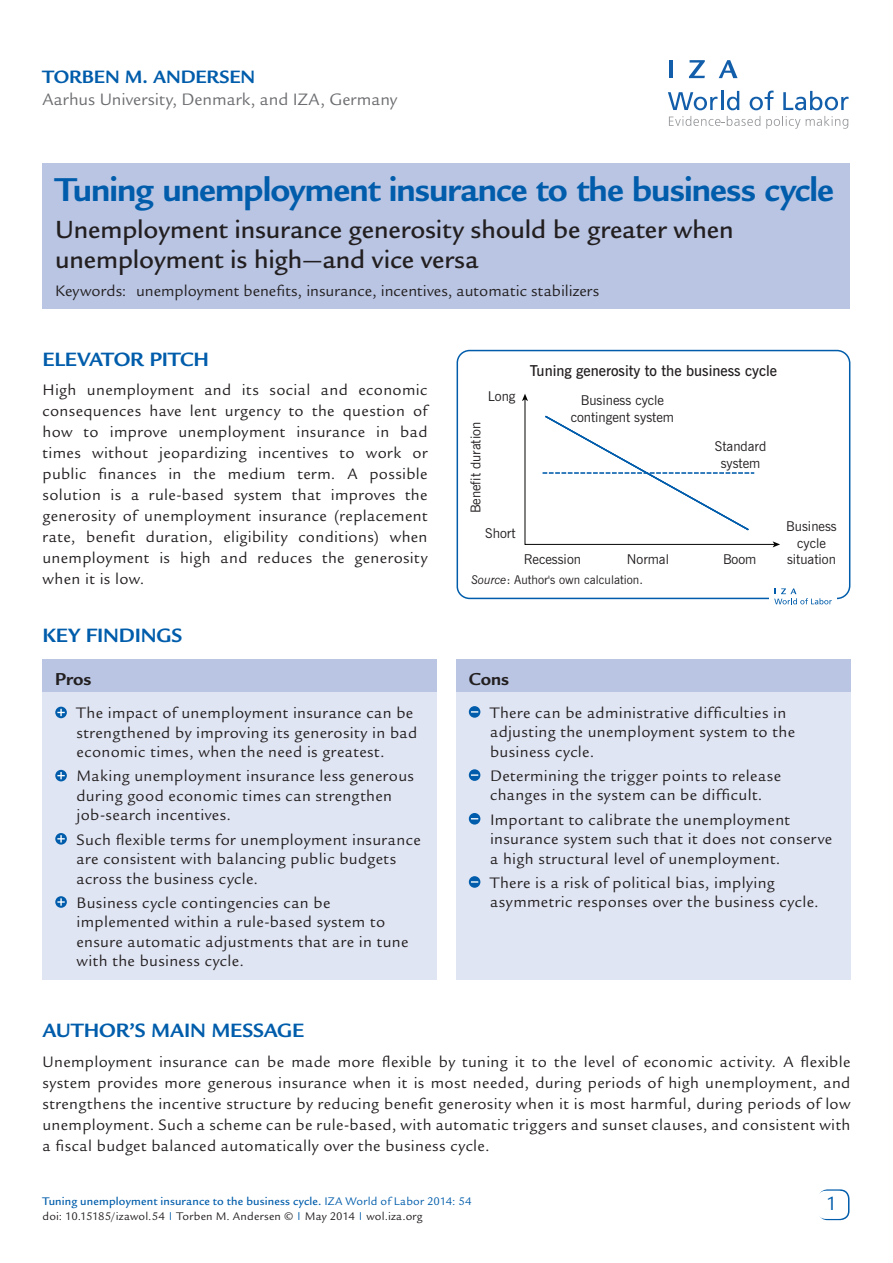
<style>
.page{position:relative;width:893px;height:1263px;background:#fff}
.page>*{position:absolute;margin:0;border:0;box-sizing:border-box;transform-origin:0 0}
.t1{font:700 36px "Legacy Sans Std";letter-spacing:-.025em;color:#015dab}
.t2{font:500 27px/30px "Legacy Sans Std";color:#231f20}
.t3{font:700 21px "Legacy Sans Std";letter-spacing:-.01em;color:#015dab}
.t4{font:21px "Legacy Sans Std";color:#015dab}
.t5{font:700 19.5px "Legacy Sans Std";letter-spacing:-.01em;color:#015dab}
.t6{font:700 18.75px "Legacy Sans Std";color:#231f20}
.t7{font:18px "Legacy Sans Std";color:#6c6d70}
.t8{font:16.5px/19.5px "Legacy Sans Std";letter-spacing:.025em;color:#231f20}
.t9{font:16.5px "Legacy Sans Std";letter-spacing:.005em;color:#231f20}
.t10{font:600 15px "News Gothic BT";color:#231f20}
.t11{font:13.5px/16.5px "News Gothic BT";color:#231f20;text-align:center}
.t12{font:12px/15px "Legacy Sans Std";letter-spacing:.015em;color:#231f20}
.t13{font:12px "News Gothic BT";letter-spacing:.005em;color:#231f20}
.s1{font-style:italic}
.s2{font-weight:500;color:#015dab}
.s3{color:#015dab}
</style>
<div class="page">
<div style="left:818px;top:1189px;width:31px;height:31px;border:2px solid #015dab;border-radius:9px"></div>
<div style="left:817px;top:1191px;width:30px;height:28px;background:#fff;border-radius:9px"></div>
<svg style="left:668px;top:91px;width:71px;height:19px"></svg>
<svg style="left:750px;top:91px;width:24px;height:19px"></svg>
<svg style="left:783px;top:91px;width:65px;height:19px"></svg>
<svg style="left:669px;top:116px;width:91px;height:10px"></svg>
<svg style="left:766px;top:116px;width:34px;height:13px"></svg>
<svg style="left:806px;top:116px;width:42px;height:13px"></svg>
<hr style="left:669px;top:60px;width:4px;height:18px;background:#125eaa">
<svg style="left:689px;top:60px;width:16px;height:18px"></svg>
<svg style="left:719px;top:60px;width:19px;height:18px"></svg>
<div style="left:456px;top:661px;width:394px;height:318px;background:#e0e5f3"></div>
<div style="left:43px;top:661px;width:394px;height:318px;background:#e0e5f3"></div>
<div style="left:43px;top:659px;width:394px;height:32px;background:#b9c5e3"></div>
<div style="left:456px;top:659px;width:394px;height:32px;background:#b9c5e3"></div>
<svg style="left:55px;top:707px;width:12px;height:11px"></svg>
<svg style="left:57px;top:709px;width:8px;height:7px"></svg>
<svg style="left:55px;top:770px;width:12px;height:11px"></svg>
<svg style="left:57px;top:772px;width:8px;height:7px"></svg>
<svg style="left:55px;top:833px;width:12px;height:12px"></svg>
<svg style="left:57px;top:835px;width:8px;height:7px"></svg>
<svg style="left:55px;top:896px;width:12px;height:12px"></svg>
<svg style="left:57px;top:898px;width:8px;height:8px"></svg>
<div style="left:469px;top:706px;width:11px;height:12px;background:#015dab;border-radius:50%"></div>
<svg style="left:471px;top:711px;width:7px;height:2px"></svg>
<div style="left:469px;top:769px;width:11px;height:12px;background:#015dab;border-radius:50%"></div>
<svg style="left:471px;top:774px;width:7px;height:2px"></svg>
<svg style="left:469px;top:813px;width:11px;height:11px"></svg>
<div style="left:469px;top:876px;width:11px;height:12px;background:#015dab;border-radius:50%"></div>
<svg style="left:471px;top:881px;width:7px;height:2px"></svg>
<div style="left:43px;top:163px;width:807px;height:146px;background:#b9c5e3"></div>
<div style="left:457px;top:350px;width:393px;height:249px;border:2px solid #015dab;border-radius:13px"></div>
<svg style="left:522px;top:394px;width:258px;height:153px"></svg>
<div style="left:769px;top:583px;width:68px;height:26px;background:#fff"></div>
<svg style="left:774px;top:588px;width:58px;height:16px"></svg>
<p class="t5" style="left:43px;top:66px;width:214px">Torben M. Andersen</p>
<p class="t7" style="left:43px;top:89px;width:356px">Aarhus University, Denmark, and IZA, Germany</p>
<h1 class="t1" style="left:55px;top:169px;width:780px">Tuning unemployment insurance to the business cycle</h1>
<h2 class="t2" style="left:55px;top:214px;width:680px">Unemployment insurance generosity should be greater when unemployment is high—and vice versa</h2>
<p class="t9" style="left:55px;top:282px;width:546px">Keywords: unemployment benefits, insurance, incentives, automatic stabilizers</p>
<p class="t3" style="left:43px;top:347px;width:168px">ELEVATOR PITCH</p>
<p class="t8" style="left:43px;top:380px;width:387px;line-height:21px;text-align:justify">High unemployment and its social and economic consequences have lent urgency to the question of how to improve unemployment insurance in bad times without jeopardizing incentives to work or public finances in the medium term. A possible solution is a rule-based system that improves the generosity of unemployment insurance (replacement rate, benefit duration, eligibility conditions) when unemployment is high and reduces the generosity when it is low.</p>
<p class="t3" style="left:43px;top:623px;width:140px">KEY FINDINGS</p>
<p class="t6" style="left:55px;top:669px;width:38px">Pros</p>
<p class="t8" style="left:77px;top:703px;width:342px">The impact of unemployment insurance can be strengthened by improving its generosity in bad economic times, when the need is greatest.</p>
<p class="t8" style="left:77px;top:767px;width:339px">Making unemployment insurance less generous during good economic times can strengthen job-search incentives.</p>
<p class="t8" style="left:77px;top:830px;width:346px">Such flexible terms for unemployment insurance are consistent with balancing public budgets across the business cycle.</p>
<p class="t8" style="left:77px;top:893px;width:333px">Business cycle contingencies can be implemented within a rule-based system to ensure automatic adjustments that are in tune with the business cycle.</p>
<p class="t11" style="left:467px;top:513px;width:93px;rotate:-90deg">Benefit duration</p>
<p class="t11" style="left:488px;top:388px;width:29px">Long</p>
<p class="t11" style="left:485px;top:525px;width:32px">Short</p>
<p class="t10" style="left:530px;top:361px;width:249px">Tuning generosity to the business cycle</p>
<p class="t11" style="left:571px;top:392px;width:105px">Business cycle contingent system</p>
<p class="t11" style="left:715px;top:438px;width:53px">Standard system</p>
<p class="t11" style="left:524px;top:551px;width:59px">Recession</p>
<p class="t11" style="left:627px;top:551px;width:44px">Normal</p>
<p class="t11" style="left:723px;top:551px;width:35px">Boom</p>
<p class="t13" style="left:471px;top:572px;width:173px"><span class="s1">Source</span>: Author's own calculation.</p>
<p class="t11" style="left:786px;top:518px;width:52px">Business cycle situation</p>
<p class="t6" style="left:469px;top:668px;width:42px">Cons</p>
<p class="t8" style="left:490px;top:703px;width:306px">There can be administrative difficulties in adjusting the unemployment system to the business cycle.</p>
<p class="t8" style="left:490px;top:766px;width:293px">Determining the trigger points to release changes in the system can be difficult.</p>
<p class="t8" style="left:490px;top:810px;width:344px">Important to calibrate the unemployment insurance system such that it does not conserve a high structural level of unemployment.</p>
<p class="t8" style="left:490px;top:873px;width:330px">There is a risk of political bias, implying asymmetric responses over the business cycle.</p>
<p class="t3" style="left:43px;top:1019px;width:261px">AUTHOR’S MAIN MESSAGE</p>
<p class="t8" style="left:43px;top:1051px;width:809px;line-height:21px;text-align:justify">Unemployment insurance can be made more flexible by tuning it to the level of economic activity. A flexible system provides more generous insurance when it is most needed, during periods of high unemployment, and strengthens the incentive structure by reducing benefit generosity when it is most harmful, during periods of low unemployment. Such a scheme can be rule-based, with automatic triggers and sunset clauses, and consistent with a fiscal budget balanced automatically over the business cycle.</p>
<p class="t12" style="left:43px;top:1193px;width:431px"><span class="s2">Tuning unemployment insurance to the business cycle.</span> <span class="s3">IZA World of Labor 2014: 54 </span>doi: 10.15185/izawol.54 <sup>|</sup> Torben M. Andersen © <sup>|</sup> May 2014 <sup>|</sup> wol.iza.org</p>
<p class="t4" style="left:828px;top:1192px;width:13px">1</p>
</div>
